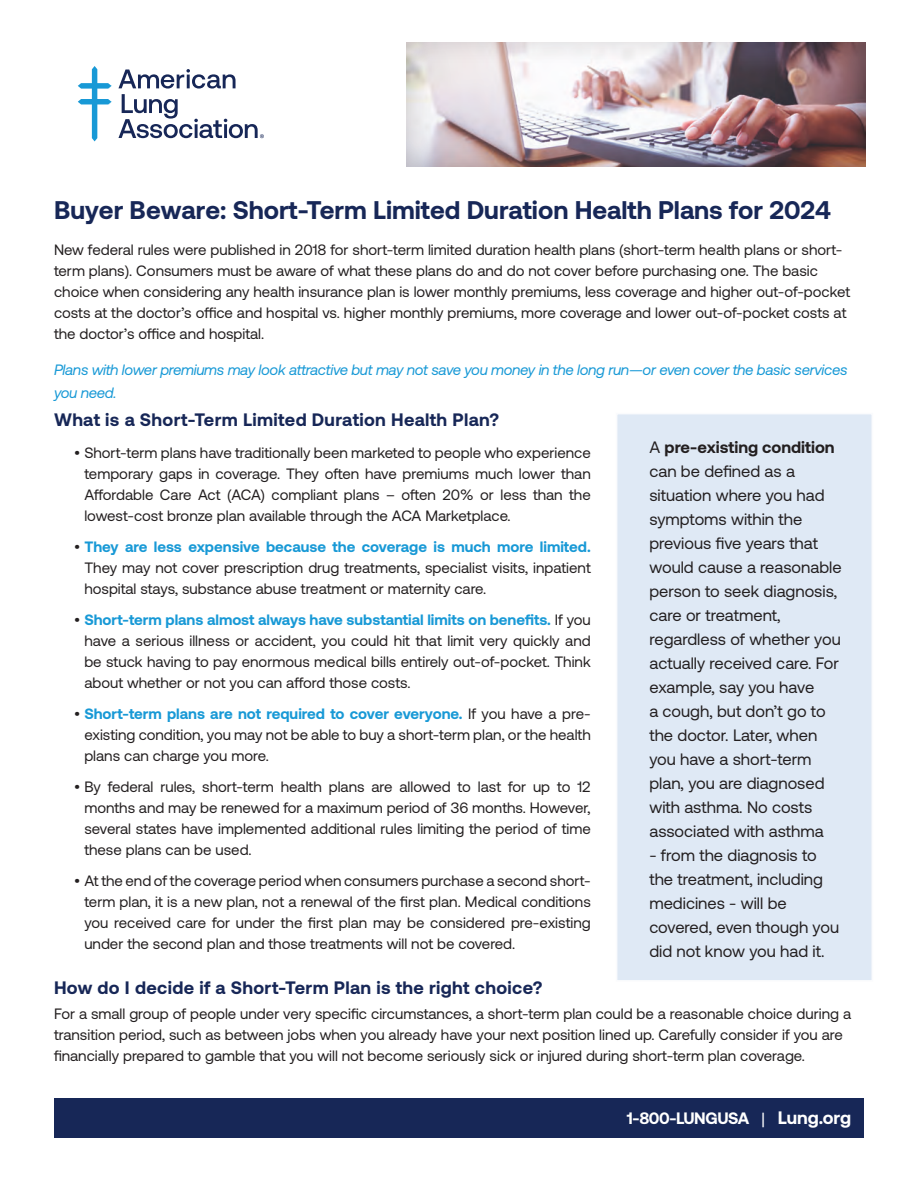
<style>
.page{position:relative;width:918px;height:1188px;background:#fff}
.page>*{position:absolute;margin:0;border:0;box-sizing:border-box;transform-origin:0 0}
.t1{font:700 25.5px "Aeonik";color:#172757}
.t2{font:700 18px "Aeonik";letter-spacing:.02em;color:#172757}
.t3{font:16.5px/24px "Aeonik";color:#231f20}
.t4{font:700 16.5px "Aeonik";letter-spacing:-.025em;color:#fff}
.t5{font:15px/21px "Aeonik";color:#231f20;text-align:justify}
.t6{font:italic 15px/22.5px "Aeonik";letter-spacing:-.02em;color:#1899d6}
.s1{font-weight:700;color:#1899d6}
.s2{font-weight:700}
.s3{font-weight:400;font-size:16.2px}
.s4{font-size:18px}
</style>
<div class="page">
<div style="left:616px;top:413px;width:257px;height:569px;background:#dfe9f5;border:2px solid #fafbfd"></div>
<div style="left:404px;top:41px;width:462px;height:128px;background:#231f20;opacity:.2"></div>
<div style="left:54px;top:1098px;width:810px;height:40px;background:#172757"></div>
<svg style="left:78px;top:66px;width:33px;height:75px"></svg>
<svg style="left:118px;top:69px;width:146px;height:69px"></svg>
<h1 class="t1" style="left:54px;top:195px;width:779px">Buyer Beware: Short-Term Limited Duration Health Plans for 2024</h1>
<p class="t5" style="left:54px;top:239px;width:798px;text-align:left">New federal rules were published in 2018 for short-term limited duration health plans (short-term health plans or short&shy;term plans). Consumers must be aware of what these plans do and do not cover before purchasing one. The basic choice when considering any health insurance plan is lower monthly premiums, less coverage and higher out-of-pocket costs at the doctor’s office and hospital vs. higher monthly premiums, more coverage and lower out-of-pocket costs at the doctor’s office and hospital.</p>
<p class="t6" style="left:54px;top:359px;width:795px">Plans with lower premiums may look attractive but may not save you money in the long run—or even cover the basic services you need.</p>
<p class="t2" style="left:54px;top:409px;width:447px">What is a Short-Term Limited Duration Health Plan?</p>
<p class="t5" style="left:84px;top:442px;width:508px;text-indent:-10px">• Short-term plans have traditionally been marketed to people who experience temporary gaps in coverage. They often have premiums much lower than Affordable Care Act (ACA) compliant plans – often 20% or less than the lowest-cost bronze plan available through the ACA Marketplace.</p>
<p class="t5" style="left:84px;top:536px;width:508px;text-indent:-10px">• <span class="s1">They are less expensive because the coverage is much more limited.<br></span>They may not cover prescription drug treatments, specialist visits, inpatient hospital stays, substance abuse treatment or maternity care.</p>
<p class="t5" style="left:84px;top:609px;width:508px;text-indent:-10px">• <span class="s1">Short-term plans almost always have substantial limits on benefits.</span> If you have a serious illness or accident, you could hit that limit very quickly and be stuck having to pay enormous medical bills entirely out-of-pocket. Think about whether or not you can afford those costs.</p>
<p class="t5" style="left:84px;top:703px;width:508px;text-indent:-10px">• <span class="s1">Short-term plans are not required to cover everyone.</span> If you have a pre&shy;existing condition, you may not be able to buy a short-term plan, or the health plans can charge you more.</p>
<p class="t5" style="left:84px;top:776px;width:508px;text-indent:-10px">• By federal rules, short-term health plans are allowed to last for up to 12 months and may be renewed for a maximum period of 36 months. However, several states have implemented additional rules limiting the period of time these plans can be used.</p>
<p class="t5" style="left:84px;top:870px;width:508px;text-indent:-10px">• At the end of the coverage period when consumers purchase a second short&shy;term plan, it is a new plan, not a renewal of the first plan. Medical conditions you received care for under the first plan may be considered pre-existing under the second plan and those treatments will not be covered.</p>
<p class="t2" style="left:54px;top:978px;width:490px">How do I decide if a Short-Term Plan is the right choice?</p>
<p class="t5" style="left:54px;top:1004px;width:799px;text-align:left">For a small group of people under very specific circumstances, a short-term plan could be a reasonable choice during a transition period, such as between jobs when you already have your next position lined up. Carefully consider if you are financially prepared to gamble that you will not become seriously sick or injured during short-term plan coverage.</p>
<p class="t3" style="left:649px;top:435px;width:194px">A <span class="s2">pre-existing condition </span>can be defined as a situation where you had symptoms within the previous five years that would cause a reasonable person to seek diagnosis, care or treatment, regardless of whether you actually received care. For example, say you have<br>a cough, but don’t go to the doctor. Later, when you have a short-term plan, you are diagnosed with asthma. No costs associated with asthma</p>
<p class="t3" style="left:649px;top:843px;width:191px">- from the diagnosis to the treatment, including medicines - will be covered, even though you did not know you had it.</p>
<p class="t4" style="left:627px;top:1109px;width:226px">1-800-LUNGUSA <span class="s3">|</span> <span class="s4">Lung.org</span></p>
</div>
